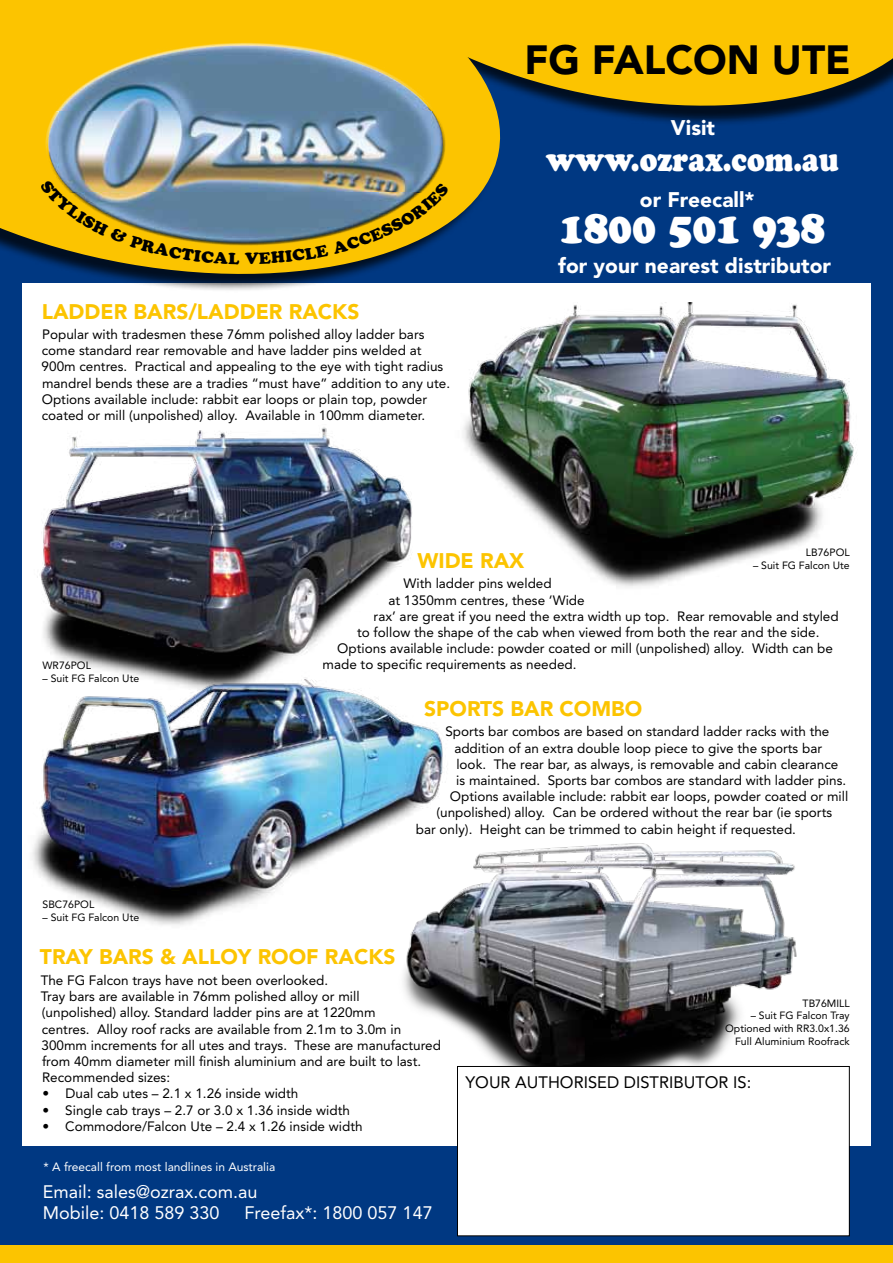
<style>
.page{position:relative;width:893px;height:1263px;background:#fff}
.page>*{position:absolute;margin:0;border:0;box-sizing:border-box;transform-origin:0 0}
.t1{font:900 45px "Cooper";color:#fff;scale:.85 1}
.t2{font:900 40.5px "Avenir";color:#000}
.t3{font:900 33px "Cooper";color:#fff;scale:.85 1}
.t4{font:900 21px "Avenir";color:#fcc400}
.t5{font:900 21px "Avenir";color:#fff}
.t6{font:18px/21.6px "Avenir";color:#fff}
.t7{font:16.5px "Avenir";color:#000}
.t8{font:13.5px/16.2px "Avenir";color:#000}
.t9{font:12px "Avenir";color:#fff}
.t10{font:10.5px/12.6px "Avenir";color:#000;text-align:right}
</style>
<div class="page">
<div style="left:0;top:0;width:893px;height:282px;background:#003882"></div>
<div style="left:0;top:0;width:21px;height:1263px;background:#003882"></div>
<div style="left:872px;top:0;width:21px;height:1263px;background:#003882"></div>
<svg style="left:515px;top:0;width:378px;height:124px;background:#be9d15"></svg>
<div style="left:0;top:1146px;width:893px;height:117px;background:#003882"></div>
<svg style="left:0;top:0;width:515px;height:288px;fill:#fcc400"></svg>
<img style="left:41px;top:31px;width:409px;height:226px">
<div style="left:0;top:1245px;width:893px;height:18px;background:#fcc400"></div>
<img style="left:21px;top:424px;width:391px;height:109px">
<img style="left:403px;top:843px;width:394px;height:223px">
<img style="left:463px;top:302px;width:409px;height:297px">
<img style="left:21px;top:533px;width:448px;height:421px">
<div style="left:457px;top:1066px;width:392px;height:170px;background:#fff"></div>
<div style="left:457px;top:1066px;width:393px;height:170px;border:1px solid #000"></div>
<svg style="left:40px;top:180px;width:199px;height:84px;background:#ac9e4c"></svg>
<svg style="left:245px;top:182px;width:204px;height:82px;background:#979355"></svg>
<h2 class="t2" style="left:524px;top:35px;width:328px">FG FALCON UTE</h2>
<h3 class="t4" style="left:42px;top:299px;width:319px">LADDER BARS/LADDER RACKS</h3>
<p class="t8" style="left:42px;top:326px;width:410px">Popular with tradesmen these 76mm polished alloy ladder bars come standard rear removable and have ladder pins welded at 900m centres. Practical and appealing to the eye with tight radius mandrel bends these are a tradies “must have” addition to any ute.<br>Options available include: rabbit ear loops or plain top, powder coated or mill (unpolished) alloy. Available in 100mm diameter.</p>
<h3 class="t5" style="left:671px;top:115px;width:46px">Visit</h3>
<h3 class="t3" style="left:546px;top:139px;width:346px">www.ozrax.com.au</h3>
<h3 class="t5" style="left:640px;top:187px;width:116px">or Freecall*</h3>
<h1 class="t1" style="left:560px;top:200px;width:313px">1800 501 938</h1>
<h3 class="t5" style="left:558px;top:253px;width:274px">for your nearest distributor</h3>
<p class="t10" style="left:43px;top:659px;width:50px">WR76POL</p>
<p class="t10" style="left:43px;top:672px;width:98px">– Suit FG Falcon Ute</p>
<p class="t10" style="left:43px;top:898px;width:53px">SBC76POL</p>
<p class="t10" style="left:43px;top:911px;width:98px">– Suit FG Falcon Ute</p>
<p class="t10" style="left:806px;top:547px;width:45px">LB76POL</p>
<p class="t10" style="left:753px;top:559px;width:98px">– Suit FG Falcon Ute</p>
<h3 class="t4" style="left:417px;top:548px;width:108px">WIDE RAX</h3>
<p class="t8" style="left:403px;top:576px;width:150px">With ladder pins welded</p>
<p class="t8" style="left:388px;top:592px;width:198px">at 1350mm centres, these ‘Wide</p>
<p class="t8" style="left:374px;top:608px;width:467px">rax’ are great if you need the extra width up top. Rear removable and styled</p>
<p class="t8" style="left:357px;top:624px;width:464px">to follow the shape of the cab when viewed from both the rear and the side.</p>
<p class="t8" style="left:337px;top:641px;width:497px">Options available include: powder coated or mill (unpolished) alloy. Width can be</p>
<p class="t8" style="left:323px;top:657px;width:255px">made to specific requirements as needed.</p>
<h3 class="t4" style="left:424px;top:696px;width:220px">SPORTS BAR COMBO</h3>
<p class="t8" style="left:445px;top:724px;width:385px">Sports bar combos are based on standard ladder racks with the</p>
<p class="t8" style="left:454px;top:740px;width:369px">addition of an extra double loop piece to give the sports bar</p>
<p class="t8" style="left:456px;top:756px;width:383px">look. The rear bar, as always, is removable and cabin clearance</p>
<p class="t8" style="left:456px;top:772px;width:391px">is maintained. Sports bar combos are standard with ladder pins.</p>
<p class="t8" style="left:450px;top:788px;width:400px">Options available include: rabbit ear loops, powder coated or mill</p>
<p class="t8" style="left:436px;top:805px;width:397px">(unpolished) alloy. Can be ordered without the rear bar (ie sports</p>
<p class="t8" style="left:416px;top:821px;width:382px">bar only). Height can be trimmed to cabin height if requested.</p>
<h3 class="t4" style="left:40px;top:944px;width:357px">TRAY BARS &amp; ALLOY ROOF RACKS</h3>
<p class="t8" style="left:41px;top:972px;width:402px">The FG Falcon trays have not been overlooked.<br>Tray bars are available in 76mm polished alloy or mill<br>(unpolished) alloy. Standard ladder pins are at 1220mm<br>centres. Alloy roof racks are available from 2.1m to 3.0m in 300mm increments for all utes and trays. These are manufactured from 40mm diameter mill finish aluminium and are built to last.<br>Recommended sizes:</p>
<p class="t8" style="left:42px;top:1086px;width:258px">• Dual cab utes – 2.1 x 1.26 inside width</p>
<p class="t8" style="left:42px;top:1102px;width:309px">• Single cab trays – 2.7 or 3.0 x 1.36 inside width</p>
<p class="t8" style="left:42px;top:1118px;width:322px">• Commodore/Falcon Ute – 2.4 x 1.26 inside width</p>
<p class="t9" style="left:44px;top:1160px;width:233px">* A freecall from most landlines in Australia</p>
<h3 class="t6" style="left:43px;top:1181px;width:216px">Email: sales@ozrax.com.au<br>Mobile: 0418 589 330</h3>
<h3 class="t6" style="left:245px;top:1202px;width:190px">Freefax*: 1800 057 147</h3>
<p class="t10" style="left:803px;top:997px;width:49px">TB76MILL</p>
<p class="t10" style="left:725px;top:1009px;width:126px">– Suit FG Falcon Tray<br>Optioned with RR3.0x1.36<br>Full Aluminium Roofrack</p>
<p class="t7" style="left:465px;top:1072px;width:287px">YOUR AUTHORISED DISTRIBUTOR IS:</p>
</div>
